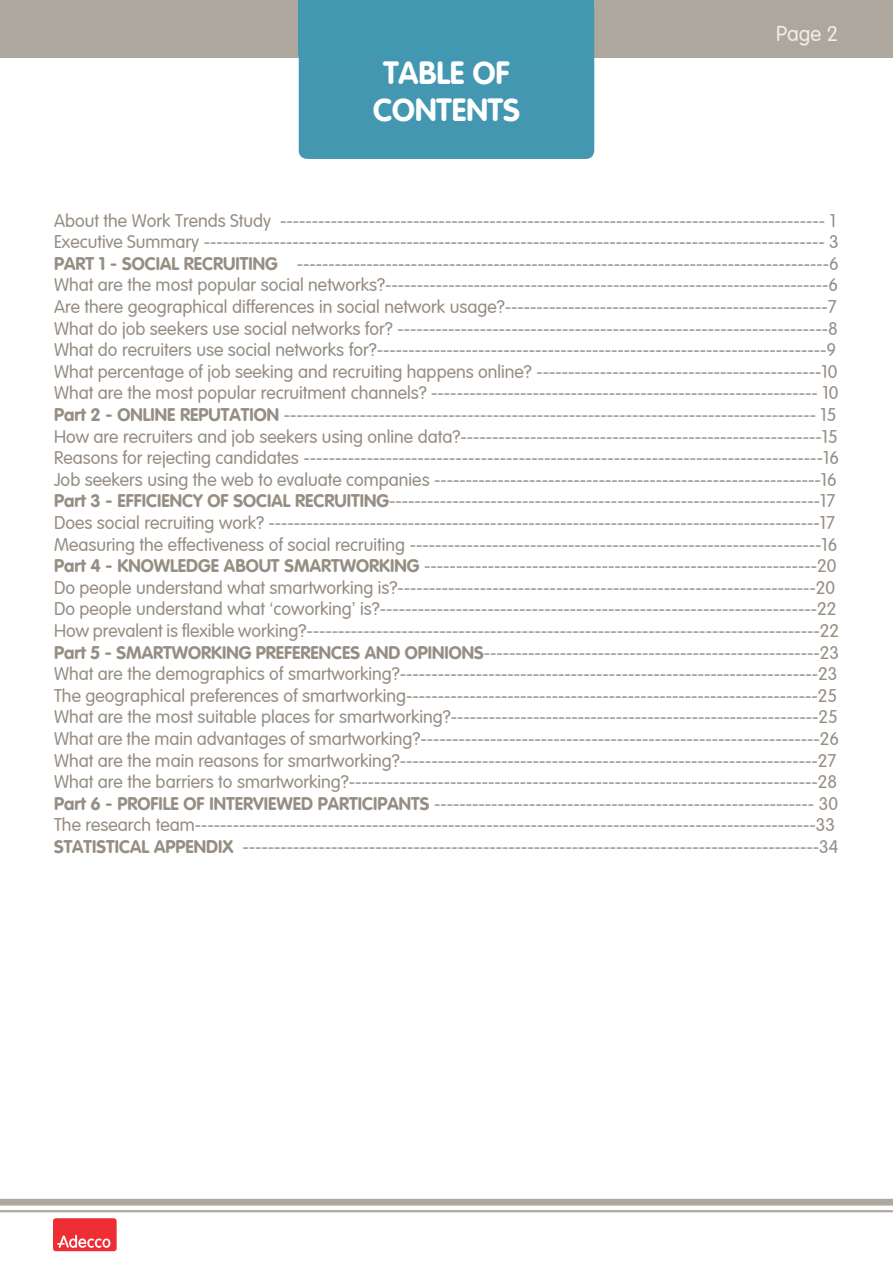
<style>
.page{position:relative;width:893px;height:1263px;background:#fff}
.page>*{position:absolute;margin:0;border:0;box-sizing:border-box;transform-origin:0 0}
.t1{font:31.5px/37.8px "VAG Rounded Bold";color:#fff;text-align:center}
.t2{font:300 21px "VAG Rounded";color:#efeeec}
.t3{font:300 18px/21.6px "VAG Rounded";color:#968d83;text-align:right}
.t4{font:18px "VAG Rounded Bold";color:#968d83}
.s1{font-family:"VAG Rounded Bold";font-weight:400}
.s2{font-family:"Arial";font-weight:400}
</style>
<div class="page">
<div style="left:0;top:1199px;width:893px;height:6px;background:#aea79d"></div>
<hr style="left:0;top:1210px;width:893px;height:2px;background:#aea79d">
<div style="left:0;top:0;width:893px;height:57px;background:#aea79d"></div>
<div style="left:299px;top:0;width:295px;height:159px;background:#4397b1;border-radius:9px"></div>
<div style="left:299px;top:0;width:295px;height:54px;background:#4199b1"></div>
<div style="left:52px;top:1217px;width:66px;height:35px;background:#ee2e34;border-radius:4px"></div>
<div style="left:51px;top:1216px;width:68px;height:37px;border:2px solid #fff;border-radius:4px"></div>
<svg style="left:57px;top:1235px;width:53px;height:13px"></svg>
<h1 class="t1" style="left:373px;top:53px;width:148px">TABLE OF<br>CONTENTS</h1>
<p class="t2" style="left:776px;top:21px;width:63px">Page 2</p>
<p class="t3" style="left:54px;top:210px;width:219px">About the Work Trends Study</p>
<p class="t3" style="left:54px;top:232px;width:786px">Executive Summary -------------------------------------------------------------------------------------------------- 3</p>
<p class="t3" style="left:297px;top:253px;width:543px">------------------------------------------------------------------------------------6</p>
<p class="t3" style="left:280px;top:210px;width:557px">-------------------------------------------------------------------------------------- 1</p>
<p class="t4" style="left:54px;top:253px;width:225px">PART -1 SOCIAL RECRUITING</p>
<p class="t3" style="left:54px;top:275px;width:786px">What are the most popular social networks?----------------------------------------------------------------------6<br>Are there geographical differences in social network usage?---------------------------------------------------7<br>What do job seekers use social networks for? --------------------------------------------------------------------8<br>What do recruiters use social networks for?-----------------------------------------------------------------------9<br>What percentage of job seeking and recruiting happens online? ---------------------------------------------10<br>What are the most popular recruitment channels? ------------------------------------------------------------- 10<br><span class="s1">Part -2 ONLINE REPUTATION</span> ------------------------------------------------------------------------------------ 15<br>How are recruiters and job seekers using online data?---------------------------------------------------------15<br>Reasons for rejecting candidates ----------------------------------------------------------------------------------16<br>Job seekers using the web to evaluate companies -------------------------------------------------------------16<br><span class="s1">Part -3 EFFICIENCY OF SOCIAL RECRUITING</span>--------------------------------------------------------------------17<br>Does social recruiting work? ---------------------------------------------------------------------------------------17<br>Measuring the effectiveness of social recruiting -----------------------------------------------------------------16<br><span class="s1">Part -4 KNOWLEDGE ABOUT SMARTWORKING</span> --------------------------------------------------------------20<br>Do people understand what smartworking is?------------------------------------------------------------------20<br>Do people understand what <span class="s2">‘</span>coworking<span class="s2">’</span> is?---------------------------------------------------------------------22<br>How prevalent is flexible working?---------------------------------------------------------------------------------22<br><span class="s1">Part -5 SMARTWORKING PREFERENCES AND OPINIONS</span>-----------------------------------------------------23<br>What are the demographics of smartworking?------------------------------------------------------------------23<br>The geographical preferences of smartworking-----------------------------------------------------------------25<br>What are the most suitable places for smartworking?----------------------------------------------------------25<br>What are the main advantages of smartworking?---------------------------------------------------------------26<br>What are the main reasons for smartworking?------------------------------------------------------------------27<br>What are the barriers to smartworking?--------------------------------------------------------------------------28<br><span class="s1">Part -6 PROFILE OF INTERVIEWED PARTICIPANTS</span> ------------------------------------------------------------ 30<br>The research team--------------------------------------------------------------------------------------------------33 -------------------------------------------------------------------------------------------34</p>
<p class="t4" style="left:54px;top:836px;width:181px">STATISTICAL APPENDIX</p>
</div>
